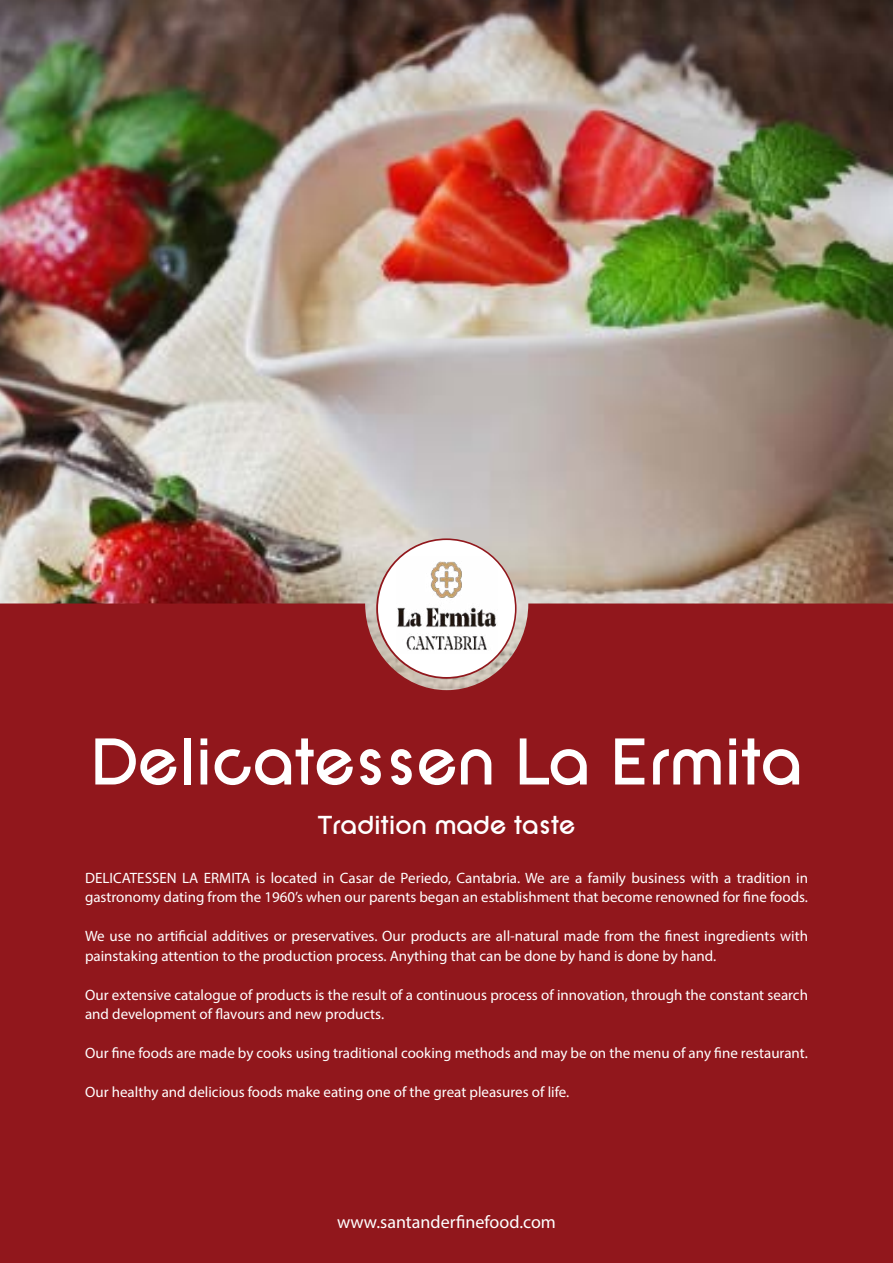
<style>
.page{position:relative;width:893px;height:1263px;background:#fff}
.page>*{position:absolute;margin:0;border:0;box-sizing:border-box;transform-origin:0 0}
.t1{font:700 67.5px "SF New Republic";color:#fff}
.t2{font:700 27px "SF New Republic";color:#fff}
.t3{font:18px "Myriad Pro";color:#fff}
.t4{font:15px/19.5px "Myriad Pro";color:#fff}
</style>
<div class="page">
<img style="left:0;top:0;width:893px;height:603px">
<div style="left:0;top:603px;width:893px;height:660px;background:#91171c"></div>
<svg style="left:376px;top:538px;width:140px;height:141px"></svg>
<div style="left:378px;top:540px;width:137px;height:137px;background:#fff;border-radius:50%"></div>
<img style="left:396px;top:555px;width:102px;height:99px">
<h1 class="t1" style="left:90px;top:725px;width:714px">Delicatessen La Ermita</h1>
<h2 class="t2" style="left:318px;top:811px;width:259px">Tradition made taste</h2>
<p class="t4" style="left:85px;top:868px;width:724px">DELICATESSEN LA ERMITA is located in Casar de Periedo, Cantabria. We are a family business with a tradition in gastronomy dating from the 1960’s when our parents began an establishment that become renowned for fine foods.</p>
<p class="t4" style="left:85px;top:926px;width:724px">We use no artificial additives or preservatives. Our products are all-natural made from the finest ingredients with painstaking attention to the production process. Anything that can be done by hand is done by hand.</p>
<p class="t4" style="left:85px;top:985px;width:724px">Our extensive catalogue of products is the result of a continuous process of innovation, through the constant search and development of flavours and new products.</p>
<p class="t4" style="left:85px;top:1043px;width:724px">Our fine foods are made by cooks using traditional cooking methods and may be on the menu of any fine restaurant.</p>
<p class="t4" style="left:85px;top:1082px;width:486px">Our healthy and delicious foods make eating one of the great pleasures of life.</p>
<p class="t3" style="left:337px;top:1211px;width:220px">www.santanderfinefood.com</p>
</div>
